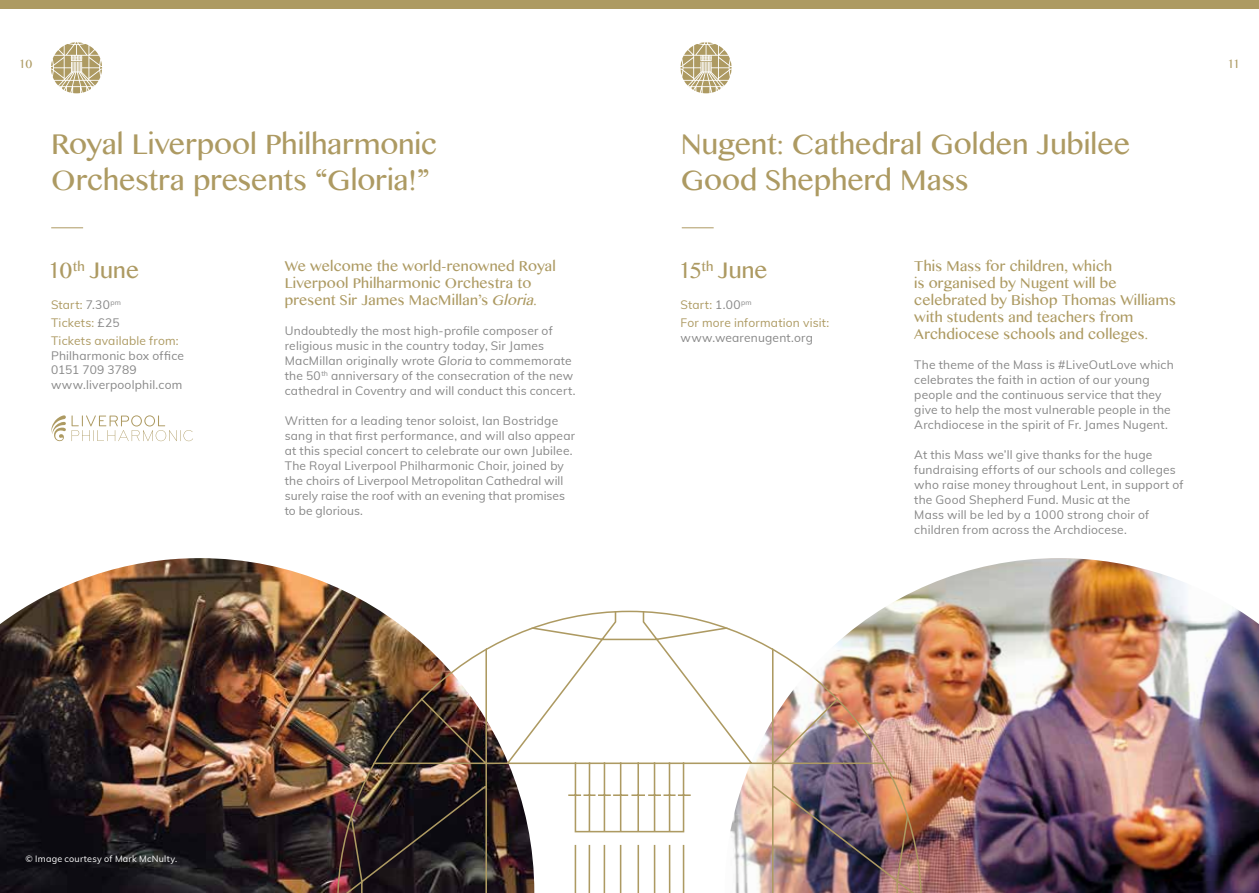
<style>
.page{position:relative;width:1259px;height:893px;background:#fff}
.page>*{position:absolute;margin:0;border:0;box-sizing:border-box;transform-origin:0 0}
.t1{font:28.5px/36px "Bangla MN";color:#ad9a62}
.t2{font:22.5px "Bangla MN";letter-spacing:.005em;color:#ad9a62}
.t3{font:14.25px/17.1px "Bangla MN";letter-spacing:.015em;color:#ad9a62}
.t4{font:12px/15px "Muli";letter-spacing:.015em;color:#878787}
.t5{font:12px/18px "Muli";letter-spacing:.015em;color:#ad9a62}
.t6{font:12px "Bangla MN";color:#ad9a62}
.t7{font:9px "Muli";letter-spacing:.03em;color:#fff}
.s1{color:#878787}
.s2{font-style:italic}
</style>
<div class="page">
<div style="left:0;top:0;width:1259px;height:9px;background:#ad9a62"></div>
<svg style="left:680px;top:42px;width:51px;height:51px"></svg>
<svg style="left:51px;top:42px;width:51px;height:51px"></svg>
<img style="left:0;top:558px;width:380px;height:335px">
<img style="left:879px;top:558px;width:380px;height:335px">
<img style="left:337px;top:611px;width:585px;height:282px">
<hr style="left:51px;top:228px;width:32px;height:1px;background:#ad9a62">
<hr style="left:682px;top:228px;width:31px;height:1px;background:#ad9a62">
<svg style="left:51px;top:415px;width:15px;height:26px"></svg>
<svg style="left:72px;top:415px;width:121px;height:26px"></svg>
<p class="t6" style="left:19px;top:57px;width:15px">10</p>
<p class="t6" style="left:1227px;top:57px;width:14px">11</p>
<h1 class="t1" style="left:51px;top:126px;width:387px">Royal Liverpool Philharmonic<br>Orchestra presents “Gloria!”</h1>
<h2 class="t2" style="left:47px;top:257px;width:93px">10<sup>th</sup> June</h2>
<p class="t5" style="left:51px;top:296px;width:129px">Start: <span class="s1">7.30</span><sup>pm<br></sup>Tickets: <span class="s1">£25<br></span>Tickets available from:</p>
<p class="t4" style="left:51px;top:348px;width:134px;line-height:14.4px">Philharmonic box office<br>0151 709 3789 www.liverpoolphil.com</p>
<p class="t3" style="left:285px;top:257px;width:273px">We welcome the world-renowned Royal<br>Liverpool Philharmonic Orchestra to present Sir James MacMillan’s <span class="s2">Gloria</span>.</p>
<p class="t4" style="left:285px;top:323px;width:292px">Undoubtedly the most high-profile composer of religious music in the country today, Sir James MacMillan originally wrote <span class="s2">Gloria</span> to commemorate the 50<sup>th</sup> anniversary of the consecration of the new cathedral in Coventry and will conduct this concert.</p>
<p class="t4" style="left:285px;top:413px;width:292px">Written for a leading tenor soloist, Ian Bostridge sang in that first performance, and will also appear at this special concert to celebrate our own Jubilee.<br>The Royal Liverpool Philharmonic Choir, joined by the choirs of Liverpool Metropolitan Cathedral will surely raise the roof with an evening that promises to be glorious.</p>
<h1 class="t1" style="left:680px;top:126px;width:451px">Nugent: Cathedral Golden Jubilee<br>Good Shepherd Mass</h1>
<h2 class="t2" style="left:677px;top:257px;width:91px">15<sup>th</sup> June</h2>
<p class="t5" style="left:680px;top:296px;width:150px">Start: <span class="s1">1.00</span><sup>pm<br></sup>For more information visit:</p>
<p class="t4" style="left:680px;top:330px;width:134px">www.wearenugent.org</p>
<p class="t3" style="left:914px;top:257px;width:263px">This Mass for children, which<br>is organised by Nugent will be celebrated by Bishop Thomas Williams with students and teachers from<br>Archdiocese schools and colleges.</p>
<p class="t4" style="left:914px;top:357px;width:261px">The theme of the Mass is #LiveOutLove which celebrates the faith in action of our young people and the continuous service that they give to help the most vulnerable people in the Archdiocese in the spirit of Fr. James Nugent.</p>
<p class="t4" style="left:914px;top:447px;width:271px">At this Mass we’ll give thanks for the huge fundraising efforts of our schools and colleges who raise money throughout Lent, in support of the Good Shepherd Fund. Music at the<br>Mass will be led by a 1000 strong choir of children from across the Archdiocese.</p>
<p class="t7" style="left:26px;top:853px;width:153px">© Image courtesy of Mark McNulty.</p>
</div>
